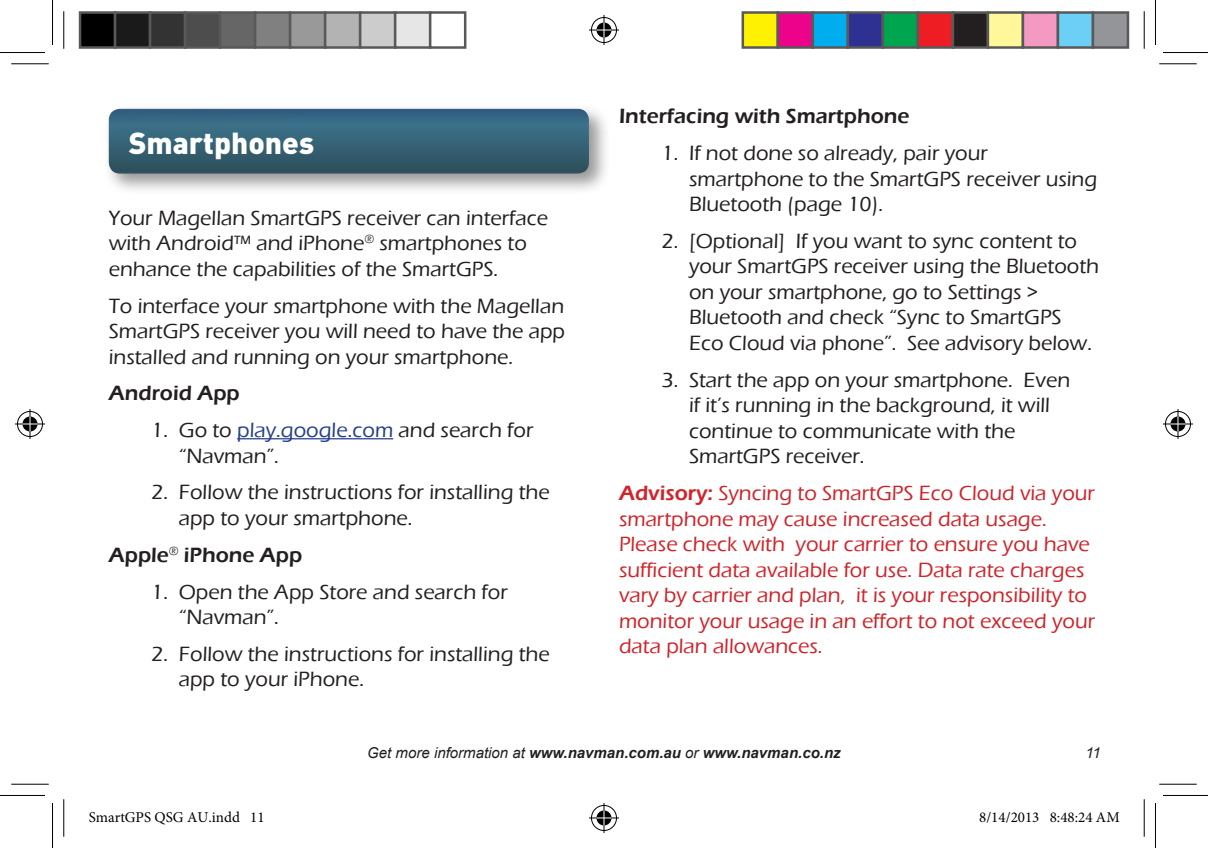
<style>
.page{position:relative;width:1208px;height:848px;background:#fff}
.page>*{position:absolute;margin:0;border:0;box-sizing:border-box;transform-origin:0 0}
.t1{font:900 30px "DINOT";color:#fff}
.t2{font:500 21.25px/25.5px "Eras ITC";color:#231f20}
.t3{font:500 21.25px/25.5px "Eras ITC";color:#d1232a}
.t4{font:600 21.25px "Eras ITC";color:#231f20}
.t5{font:italic 700 15px "Arial";color:#231f20}
.t6{font:15px "Minion Pro";color:#000}
.t7{font:italic 15px "Arial";color:#231f20}
.s1{color:#253f8e}
.s2{font-weight:600}
.s3{font-weight:400}
</style>
<div class="page">
<div style="left:103px;top:103px;width:508px;height:92px;background:#231f20;opacity:.47"></div>
<img style="left:109px;top:109px;width:480px;height:65px">
<hr style="left:237px;top:438px;width:156px;height:1px;background:#253f8e">
<hr style="left:11px;top:63px;width:38px;height:1px;background:#000">
<hr style="left:1159px;top:63px;width:37px;height:1px;background:#000">
<hr style="left:11px;top:783px;width:38px;height:1px;background:#000">
<hr style="left:1159px;top:783px;width:37px;height:1px;background:#000">
<hr style="left:63px;top:11px;width:1px;height:38px;background:#000">
<hr style="left:63px;top:799px;width:1px;height:37px;background:#000">
<hr style="left:1143px;top:11px;width:1px;height:38px;background:#000">
<hr style="left:1143px;top:799px;width:1px;height:37px;background:#000">
<hr style="left:0;top:52px;width:45px;height:1px;background:#000">
<hr style="left:1162px;top:52px;width:46px;height:1px;background:#000">
<hr style="left:0;top:795px;width:45px;height:1px;background:#000">
<hr style="left:1162px;top:795px;width:46px;height:1px;background:#000">
<hr style="left:52px;top:0;width:1px;height:45px;background:#000">
<hr style="left:52px;top:802px;width:1px;height:46px;background:#000">
<hr style="left:1155px;top:0;width:1px;height:45px;background:#000">
<hr style="left:1155px;top:802px;width:1px;height:46px;background:#000">
<div style="left:590px;top:16px;width:28px;height:28px;border:3px solid #fff;border-radius:50%"></div>
<svg style="left:589px;top:28px;width:30px;height:4px"></svg>
<hr style="left:602px;top:15px;width:3px;height:30px;background:#fff">
<div style="left:595px;top:21px;width:18px;height:18px;border:3px solid #fff;border-radius:50%"></div>
<div style="left:591px;top:17px;width:26px;height:26px;border:1px solid #000;border-radius:50%"></div>
<hr style="left:589px;top:30px;width:30px;height:1px;background:#000">
<hr style="left:603px;top:15px;width:1px;height:30px;background:#000">
<svg style="left:596px;top:22px;width:15px;height:16px"></svg>
<div style="left:590px;top:803px;width:28px;height:29px;border:3px solid #fff;border-radius:50%"></div>
<hr style="left:589px;top:816px;width:30px;height:3px;background:#fff">
<hr style="left:602px;top:802px;width:3px;height:30px;background:#fff">
<div style="left:595px;top:808px;width:18px;height:19px;border:3px solid #fff;border-radius:50%"></div>
<div style="left:591px;top:805px;width:26px;height:25px;border:1px solid #000;border-radius:50%"></div>
<hr style="left:589px;top:817px;width:30px;height:1px;background:#000">
<hr style="left:603px;top:802px;width:1px;height:30px;background:#000">
<svg style="left:596px;top:810px;width:15px;height:15px"></svg>
<div style="left:16px;top:410px;width:28px;height:28px;border:3px solid #fff;border-radius:50%"></div>
<hr style="left:15px;top:422px;width:30px;height:3px;background:#fff">
<svg style="left:28px;top:409px;width:4px;height:30px"></svg>
<div style="left:21px;top:415px;width:18px;height:18px;border:3px solid #fff;border-radius:50%"></div>
<div style="left:17px;top:411px;width:26px;height:26px;border:1px solid #000;border-radius:50%"></div>
<hr style="left:15px;top:423px;width:30px;height:1px;background:#000">
<hr style="left:30px;top:409px;width:1px;height:30px;background:#000">
<svg style="left:22px;top:416px;width:16px;height:15px"></svg>
<div style="left:1163px;top:410px;width:29px;height:28px;border:3px solid #fff;border-radius:50%"></div>
<hr style="left:1162px;top:422px;width:30px;height:3px;background:#fff">
<hr style="left:1176px;top:409px;width:3px;height:30px;background:#fff">
<div style="left:1168px;top:415px;width:19px;height:18px;border:3px solid #fff;border-radius:50%"></div>
<div style="left:1165px;top:411px;width:25px;height:26px;border:1px solid #000;border-radius:50%"></div>
<hr style="left:1162px;top:423px;width:30px;height:1px;background:#000">
<hr style="left:1177px;top:409px;width:1px;height:30px;background:#000">
<svg style="left:1170px;top:416px;width:15px;height:15px"></svg>
<div style="left:80px;top:12px;width:35px;height:36px;background:#000"></div>
<div style="left:79px;top:11px;width:37px;height:38px;border:2px solid #595959"></div>
<div style="left:115px;top:12px;width:35px;height:36px;background:#1a1a1a"></div>
<div style="left:114px;top:11px;width:37px;height:38px;border:2px solid #595959"></div>
<div style="left:150px;top:12px;width:35px;height:36px;background:#333"></div>
<div style="left:149px;top:11px;width:37px;height:38px;border:2px solid #595959"></div>
<div style="left:185px;top:12px;width:35px;height:36px;background:#4d4d4d"></div>
<div style="left:184px;top:11px;width:37px;height:38px;border:2px solid #595959"></div>
<div style="left:220px;top:12px;width:35px;height:36px;background:#666"></div>
<div style="left:219px;top:11px;width:37px;height:38px;border:2px solid #595959"></div>
<div style="left:255px;top:12px;width:35px;height:36px;background:#808080"></div>
<div style="left:254px;top:11px;width:37px;height:38px;border:2px solid #595959"></div>
<div style="left:290px;top:12px;width:35px;height:36px;background:#999"></div>
<div style="left:289px;top:11px;width:37px;height:38px;border:2px solid #595959"></div>
<div style="left:325px;top:12px;width:35px;height:36px;background:#b3b3b3"></div>
<div style="left:324px;top:11px;width:37px;height:38px;border:2px solid #595959"></div>
<div style="left:360px;top:12px;width:35px;height:36px;background:#ccc"></div>
<div style="left:359px;top:11px;width:37px;height:38px;border:2px solid #595959"></div>
<div style="left:395px;top:12px;width:35px;height:36px;background:#e6e6e6"></div>
<div style="left:394px;top:11px;width:37px;height:38px;border:2px solid #595959"></div>
<div style="left:429px;top:11px;width:37px;height:38px;border:2px solid #595959"></div>
<div style="left:742px;top:12px;width:36px;height:36px;background:#fff101"></div>
<div style="left:741px;top:11px;width:38px;height:38px;border:2px solid #595959"></div>
<div style="left:778px;top:12px;width:34px;height:36px;background:#ed028c"></div>
<div style="left:776px;top:11px;width:38px;height:38px;border:2px solid #595959"></div>
<div style="left:812px;top:12px;width:36px;height:36px;background:#00aeef"></div>
<div style="left:811px;top:11px;width:38px;height:38px;border:2px solid #595959"></div>
<div style="left:848px;top:12px;width:34px;height:36px;background:#2e3092"></div>
<div style="left:846px;top:11px;width:38px;height:38px;border:2px solid #595959"></div>
<div style="left:882px;top:12px;width:36px;height:36px;background:#00a54f"></div>
<div style="left:881px;top:11px;width:38px;height:38px;border:2px solid #595959"></div>
<div style="left:918px;top:12px;width:34px;height:36px;background:#ee1d23"></div>
<div style="left:916px;top:11px;width:38px;height:38px;border:2px solid #595959"></div>
<div style="left:952px;top:12px;width:36px;height:36px;background:#231f20"></div>
<div style="left:951px;top:11px;width:38px;height:38px;border:2px solid #595959"></div>
<div style="left:988px;top:12px;width:34px;height:36px;background:#fff79a"></div>
<div style="left:986px;top:11px;width:38px;height:38px;border:2px solid #595959"></div>
<div style="left:1022px;top:12px;width:36px;height:36px;background:#f499c2"></div>
<div style="left:1021px;top:11px;width:38px;height:38px;border:2px solid #595959"></div>
<div style="left:1058px;top:12px;width:34px;height:36px;background:#6bcff6"></div>
<div style="left:1056px;top:11px;width:38px;height:38px;border:2px solid #595959"></div>
<div style="left:1092px;top:12px;width:36px;height:36px;background:#939598"></div>
<div style="left:1091px;top:11px;width:38px;height:38px;border:2px solid #595959"></div>
<h1 class="t1" style="left:129px;top:123px;width:187px">Smartphones</h1>
<p class="t2" style="left:109px;top:205px;width:441px">Your Magellan SmartGPS receiver can interface with Android™ and iPhone<sup>®</sup> smartphones to enhance the capabilities of the SmartGPS.</p>
<p class="t2" style="left:109px;top:293px;width:458px;text-align:justify">To interface your smartphone with the Magellan SmartGPS receiver you will need to have the app installed and running on your smartphone.</p>
<p class="t4" style="left:109px;top:381px;width:132px">Android App</p>
<p class="t2" style="left:179px;top:417px;width:356px;text-indent:-27px">1. Go to <span class="s1">play.google.com</span> and search for “Navman”.</p>
<p class="t2" style="left:179px;top:480px;width:372px;text-indent:-27px">2. Follow the instructions for installing the app to your smartphone.</p>
<p class="t4" style="left:109px;top:542px;width:195px">Apple<sup>®</sup> iPhone App</p>
<p class="t2" style="left:179px;top:579px;width:330px;text-indent:-27px">1. Open the App Store and search for “Navman”.</p>
<p class="t2" style="left:179px;top:641px;width:372px;text-indent:-27px">2. Follow the instructions for installing the app to your iPhone.</p>
<p class="t4" style="left:619px;top:104px;width:292px">Interfacing with Smartphone</p>
<p class="t2" style="left:689px;top:140px;width:410px;text-indent:-27px">1. If not done so already, pair your smartphone to the SmartGPS receiver using<br>Bluetooth (page 10).</p>
<p class="t2" style="left:689px;top:228px;width:412px;text-indent:-27px">2. [Optional] If you want to sync content to your SmartGPS receiver using the Bluetooth on your smartphone, go to Settings &gt; Bluetooth and check “Sync to SmartGPS Eco Cloud via phone”. See advisory below.</p>
<p class="t2" style="left:689px;top:367px;width:382px;text-indent:-27px">3. Start the app on your smartphone. Even if it’s running in the background, it will continue to communicate with the SmartGPS receiver.</p>
<p class="t3" style="left:619px;top:480px;width:477px"><span class="s2">Advisory:</span> Syncing to SmartGPS Eco Cloud via your smartphone may cause increased data usage.<br>Please check with your carrier to ensure you have sufficient data available for use. Data rate charges vary by carrier and plan, it is your responsibility to monitor your usage in an effort to not exceed your data plan allowances.</p>
<p class="t5" style="left:367px;top:742px;width:475px"><span class="s3">Get more information at</span> www.navman.com.au <span class="s3">or</span> www.navman.co.nz</p>
<p class="t7" style="left:1085px;top:742px;width:17px">11</p>
<p class="t6" style="left:89px;top:806px;width:177px">SmartGPS QSG AU.indd 11</p>
<p class="t6" style="left:979px;top:806px;width:142px">8/14/2013 8:48:24 AM</p>
</div>
